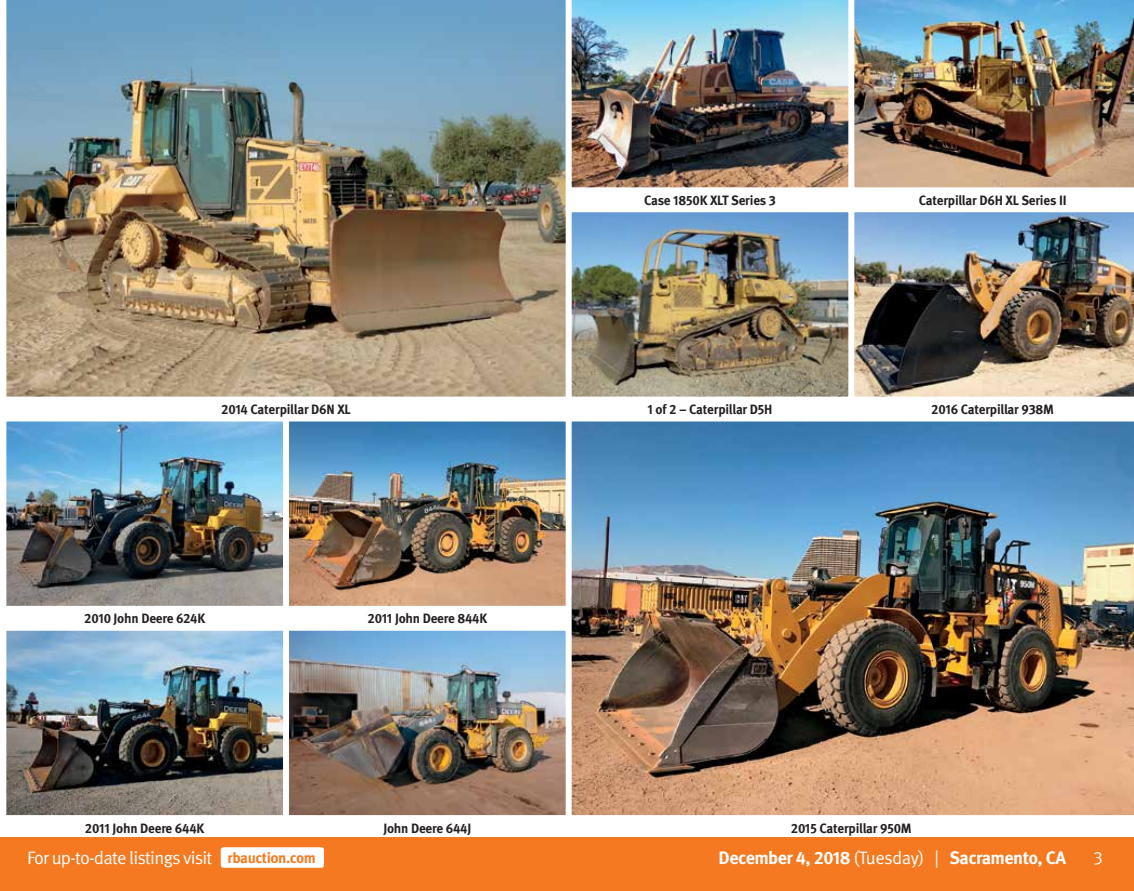
<style>
.page{position:relative;width:1134px;height:891px;background:#fff}
.page>*{position:absolute;margin:0;border:0;box-sizing:border-box;transform-origin:0 0}
.t1{font:18px "Meta Pro";letter-spacing:-.045em;color:#fff}
.t2{font:700 18px "Meta Pro";letter-spacing:-.03em;color:#fff}
.t3{font:700 13.5px "Meta Pro";letter-spacing:-.015em;color:#231f20}
.s1{font-weight:700;font-size:15px;color:#f47920}
.s2{font-weight:400}
</style>
<div class="page">
<div style="left:0;top:837px;width:1134px;height:54px;background:#f47920"></div>
<div style="left:221px;top:847px;width:103px;height:21px;background:#fff;border-radius:3px"></div>
<img style="left:571px;top:0;width:278px;height:188px">
<img style="left:854px;top:0;width:280px;height:188px">
<img style="left:6px;top:0;width:560px;height:397px">
<img style="left:573px;top:213px;width:274px;height:183px">
<div style="left:569px;top:209px;width:282px;height:191px;border:3px solid #fff"></div>
<img style="left:854px;top:212px;width:280px;height:185px">
<img style="left:7px;top:422px;width:275px;height:183px">
<div style="left:3px;top:418px;width:283px;height:191px;border:3px solid #fff"></div>
<img style="left:290px;top:422px;width:275px;height:183px">
<div style="left:286px;top:418px;width:283px;height:191px;border:3px solid #fff"></div>
<img style="left:7px;top:632px;width:275px;height:182px">
<div style="left:3px;top:628px;width:283px;height:190px;border:3px solid #fff"></div>
<img style="left:290px;top:632px;width:275px;height:182px">
<div style="left:286px;top:628px;width:283px;height:190px;border:3px solid #fff"></div>
<img style="left:571px;top:421px;width:563px;height:395px">
<p class="t3" style="left:644px;top:190px;width:133px">Case 1850K XLT Series 3</p>
<p class="t3" style="left:919px;top:190px;width:149px">Caterpillar D6H XL Series II</p>
<p class="t3" style="left:221px;top:399px;width:131px">2014 Caterpillar D6N XL</p>
<p class="t3" style="left:647px;top:399px;width:127px">1 of 2 – Caterpillar D5H</p>
<p class="t3" style="left:931px;top:399px;width:124px">2016 Caterpillar 938M</p>
<p class="t3" style="left:84px;top:608px;width:123px">2010 John Deere 624K</p>
<p class="t3" style="left:367px;top:608px;width:121px">2011 John Deere 844K</p>
<p class="t3" style="left:85px;top:817px;width:121px">2011 John Deere 644K</p>
<p class="t3" style="left:383px;top:817px;width:90px">John Deere 644J</p>
<p class="t3" style="left:791px;top:817px;width:123px">2015 Caterpillar 950M</p>
<h1 class="t1" style="left:27px;top:844px;width:290px">For up-to-date listings visit <span class="s1">rbauction.com</span></h1>
<h1 class="t2" style="left:719px;top:844px;width:349px">December 4, 2018 <span class="s2">(Tuesday) |</span> Sacramento, CA</h1>
<h1 class="t1" style="left:1094px;top:844px;width:11px">3</h1>
</div>
